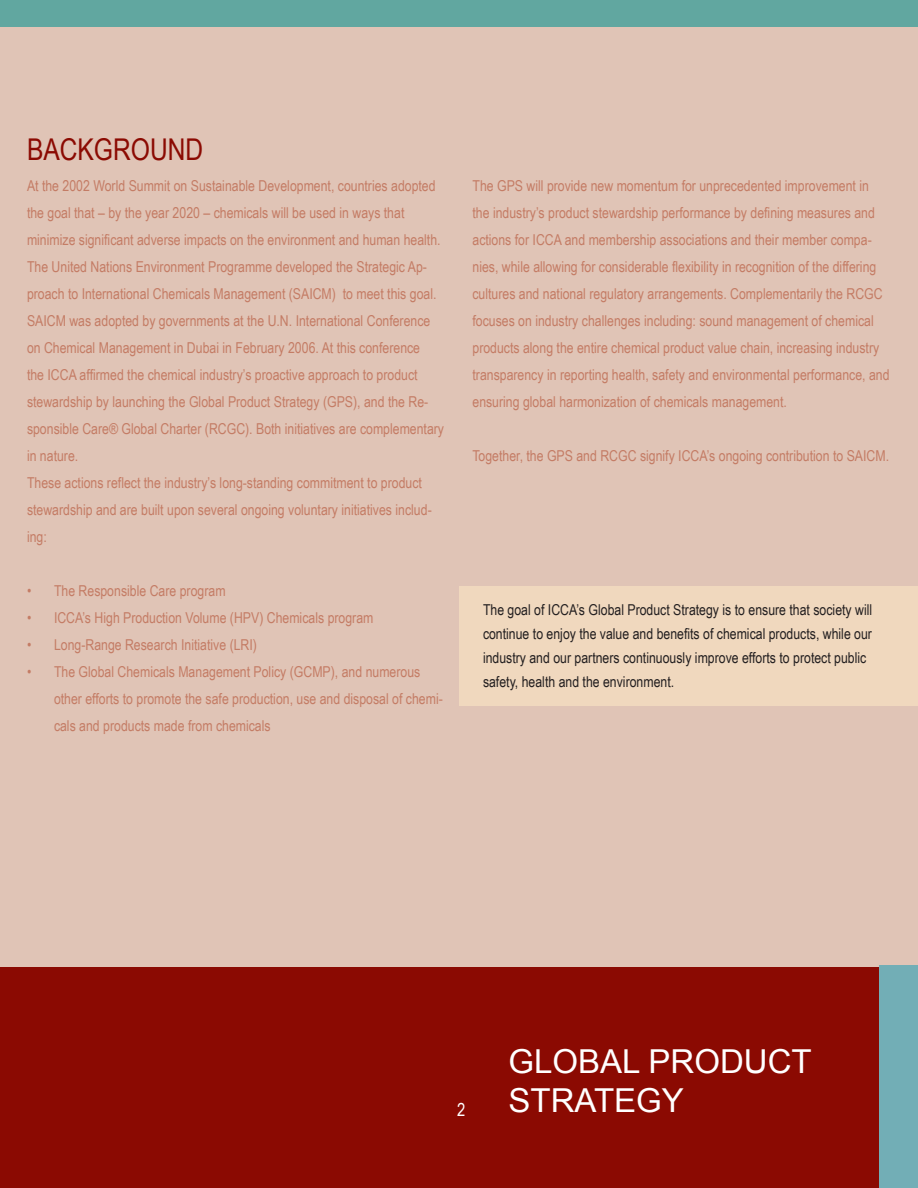
<style>
.page{position:relative;width:918px;height:1188px;background:#e0c4b6}
.page>*{position:absolute;margin:0;border:0;box-sizing:border-box;transform-origin:0 0}
.t1{font:33px/39.6px "Arial";color:#fff}
.t2{font:30px "Arial Narrow";color:#8b0a02}
.t3{font:15px/27px "Arial Narrow";color:#c47c65}
.t4{font:15px/24px "Arial Narrow";color:#231f20}
</style>
<div class="page">
<div style="left:0;top:0;width:918px;height:27px;background:#61a7a0"></div>
<div style="left:0;top:968px;width:918px;height:220px;background:#8b0a02"></div>
<div style="left:879px;top:966px;width:39px;height:222px;background:#72aeb6"></div>
<div style="left:459px;top:586px;width:459px;height:120px;background:#f0d8be"></div>
<h2 class="t2" style="left:27px;top:132px;width:178px">BACKGROUND</h2>
<p class="t3" style="left:27px;top:172px;width:419px">At the 2002 World Summit on Sustainable Development, countries adopted the goal that – by the year 2020 – chemicals will be used in ways that minimize significant adverse impacts on the environment and human health.<br>The United Nations Environment Programme developed the Strategic Ap&shy;proach to International Chemicals Management (SAICM) to meet this goal.<br>SAICM was adopted by governments at the U.N. International Conference on Chemical Management in Dubai in February 2006. At this conference<br>the ICCA affirmed the chemical industry’s proactive approach to product stewardship by launching the Global Product Strategy (GPS), and the Re&shy;sponsible Care® Global Charter (RCGC). Both initiatives are complementary in nature.<br>These actions reflect the industry’s long-standing commitment to product stewardship and are built upon several ongoing voluntary initiatives includ&shy;ing:</p>
<p class="t3" style="left:54px;top:577px;width:390px">The Responsible Care program<br>ICCA’s High Production Volume (HPV) Chemicals program Long-Range Research Initiative (LRI)<br>The Global Chemicals Management Policy (GCMP), and numerous other efforts to promote the safe production, use and disposal of chemi&shy;cals and products made from chemicals</p>
<p class="t3" style="left:27px;top:577px;width:6px;text-align:justify">• • • •</p>
<p class="t3" style="left:472px;top:172px;width:419px">The GPS will provide new momentum for unprecedented improvement in the industry’s product stewardship performance by defining measures and actions for ICCA and membership associations and their member compa&shy;nies, while allowing for considerable flexibility in recognition of the differing cultures and national regulatory arrangements. Complementarily the RCGC focuses on industry challenges including: sound management of chemical products along the entire chemical product value chain, increasing industry transparency in reporting health, safety and environmental performance, and ensuring global harmonization of chemicals management.</p>
<p class="t3" style="left:472px;top:442px;width:418px">Together, the GPS and RCGC signify ICCA’s ongoing contribution to SAICM.</p>
<p class="t4" style="left:483px;top:597px;width:391px">The goal of ICCA’s Global Product Strategy is to ensure that society will continue to enjoy the value and benefits of chemical products, while our industry and our partners continuously improve efforts to protect public safety, health and the environment.</p>
<h1 class="t1" style="left:508px;top:1041px;width:305px">GLOBAL PRODUCT<br>STRATEGY</h1>
</div>
